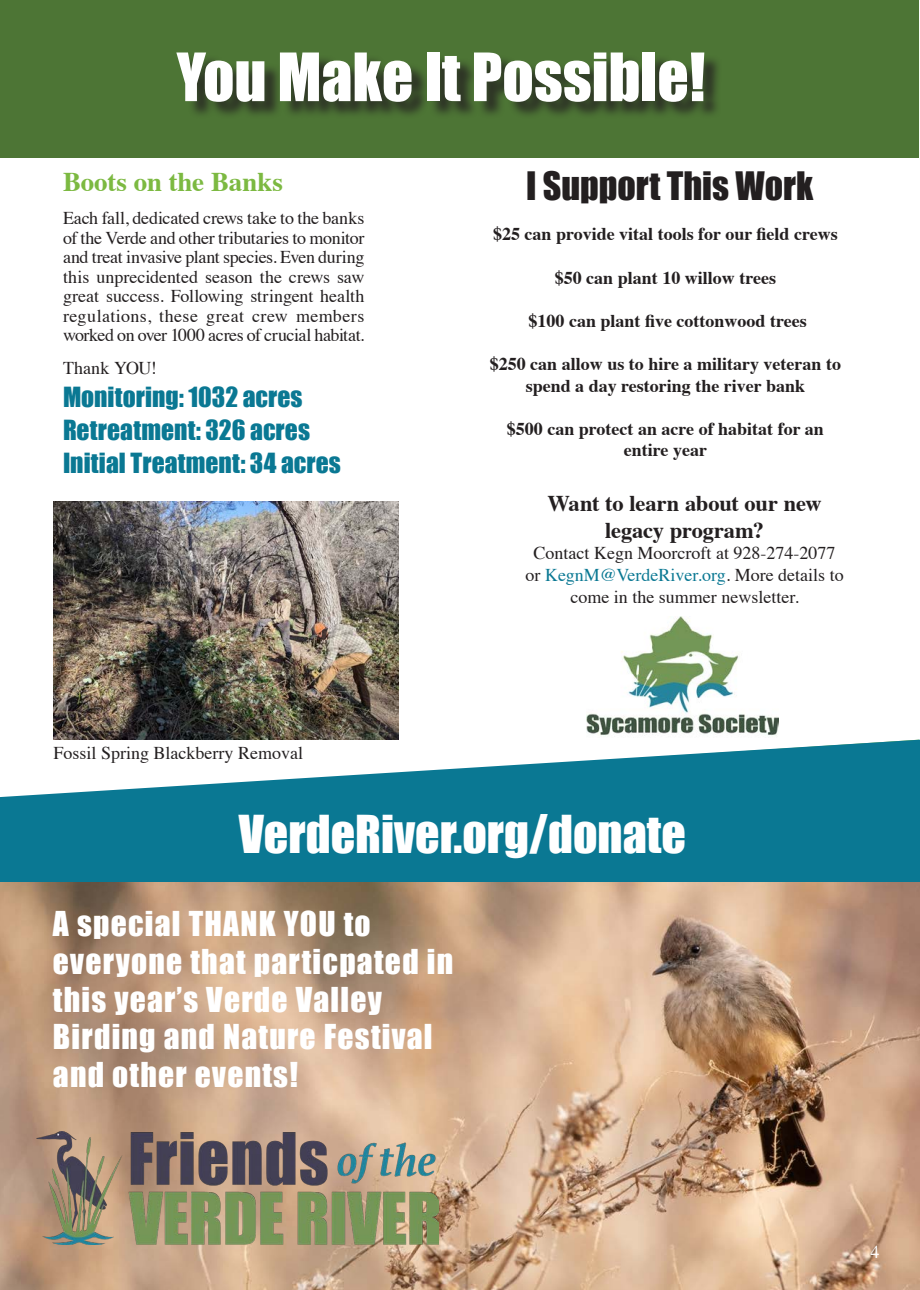
<style>
.page{position:relative;width:920px;height:1290px;background:#fff}
.page>*{position:absolute;margin:0;border:0;box-sizing:border-box;transform-origin:0 0}
.t1{font:61.5px "Impact";color:#fff}
.t2{font:48px "Impact";color:#fff}
.t3{font:36px "Impact";color:#231f20}
.t4{font:31.5px/37.8px "Impact";letter-spacing:.04em;color:#fff}
.MainText{font:700 27px "Times";letter-spacing:-.005em;color:#7cb941}
.MainText-2{font:25.5px "Impact";color:#0a7893}
.t5{font:700 22.5px "Times";letter-spacing:-.01em;color:#231f20}
.MainText-3{font:18px/19.5px "Times";color:#231f20;text-align:center}
.t6{font:700 18px/21.6px "Times";color:#231f20;text-align:center}
.t7{font:18px "Times";color:#fff}
.s1{color:#0a7893}
</style>
<div class="page">
<div style="left:1px;top:1px;width:918px;height:157px;background:#4d7535"></div>
<svg style="left:0;top:740px;width:920px;height:171px;fill:#0a7893"></svg>
<div style="left:180px;top:55px;width:542px;height:65px;background:#231f20;opacity:.75"></div>
<img style="left:1px;top:882px;width:918px;height:408px">
<img style="left:54px;top:502px;width:344px;height:238px">
<img style="left:37px;top:1131px;width:402px;height:113px">
<svg style="left:317px;top:629px;width:11px;height:11px"></svg>
<img style="left:587px;top:617px;width:191px;height:119px">
<p class="t1" style="left:177px;top:29px;width:530px">You Make It Possible!</p>
<p class="MainText" style="left:63px;top:156px;width:222px">Boots on the Banks</p>
<p class="MainText-3" style="left:63px;top:207px;width:303px;text-align:justify">Each fall, dedicated crews take to the banks of the Verde and other tributaries to monitor and treat invasive plant species. Even during this unprecidented season the crews saw great success. Following stringent health regulations, these great crew members worked on over 1000 acres of crucial habitat.</p>
<p class="MainText-3" style="left:63px;top:357px;width:95px">Thank YOU!</p>
<p class="MainText-2" style="left:63px;top:378px;width:241px">Monitoring: 1032 acres</p>
<p class="MainText-2" style="left:63px;top:411px;width:249px">Retreatment: 326 acres</p>
<p class="MainText-2" style="left:63px;top:444px;width:279px">Initial Treatment: 34 acres</p>
<p class="MainText-3" style="left:54px;top:741px;width:251px">Fossil Spring Blackberry Removal</p>
<p class="t3" style="left:526px;top:158px;width:289px">I Support This Work</p>
<p class="t6" style="left:493px;top:222px;width:346px">$25 can provide vital tools for our field crews</p>
<p class="t6" style="left:555px;top:265px;width:223px">$50 can plant 10 willow trees</p>
<p class="t6" style="left:529px;top:308px;width:280px">$100 can plant five cottonwood trees</p>
<p class="t6" style="left:490px;top:351px;width:353px">$250 can allow us to hire a military veteran to spend a day restoring the river bank</p>
<p class="t6" style="left:507px;top:416px;width:318px">$500 can protect an acre of habitat for an entire year</p>
<p class="t5" style="left:548px;top:482px;width:275px">Want to learn about our new</p>
<p class="t5" style="left:605px;top:509px;width:160px">legacy program?</p>
<p class="MainText-3" style="left:525px;top:541px;width:320px;line-height:21.6px">Contact Kegn Moorcroft at 928-274-2077 or <span class="s1">KegnM@VerdeRiver.org</span>. More details to come in the summer newsletter.</p>
<p class="t2" style="left:239px;top:797px;width:449px">VerdeRiver.org/donate</p>
<p class="t4" style="left:53px;top:904px;width:319px">A special THANK YOU to</p>
<p class="t4" style="left:53px;top:942px;width:402px">everyone that particpated in this year’s Verde Valley</p>
<p class="t4" style="left:53px;top:1017px;width:381px">Birding and Nature Festival and other events!</p>
<p class="t7" style="left:871px;top:1235px;width:10px">4</p>
</div>
